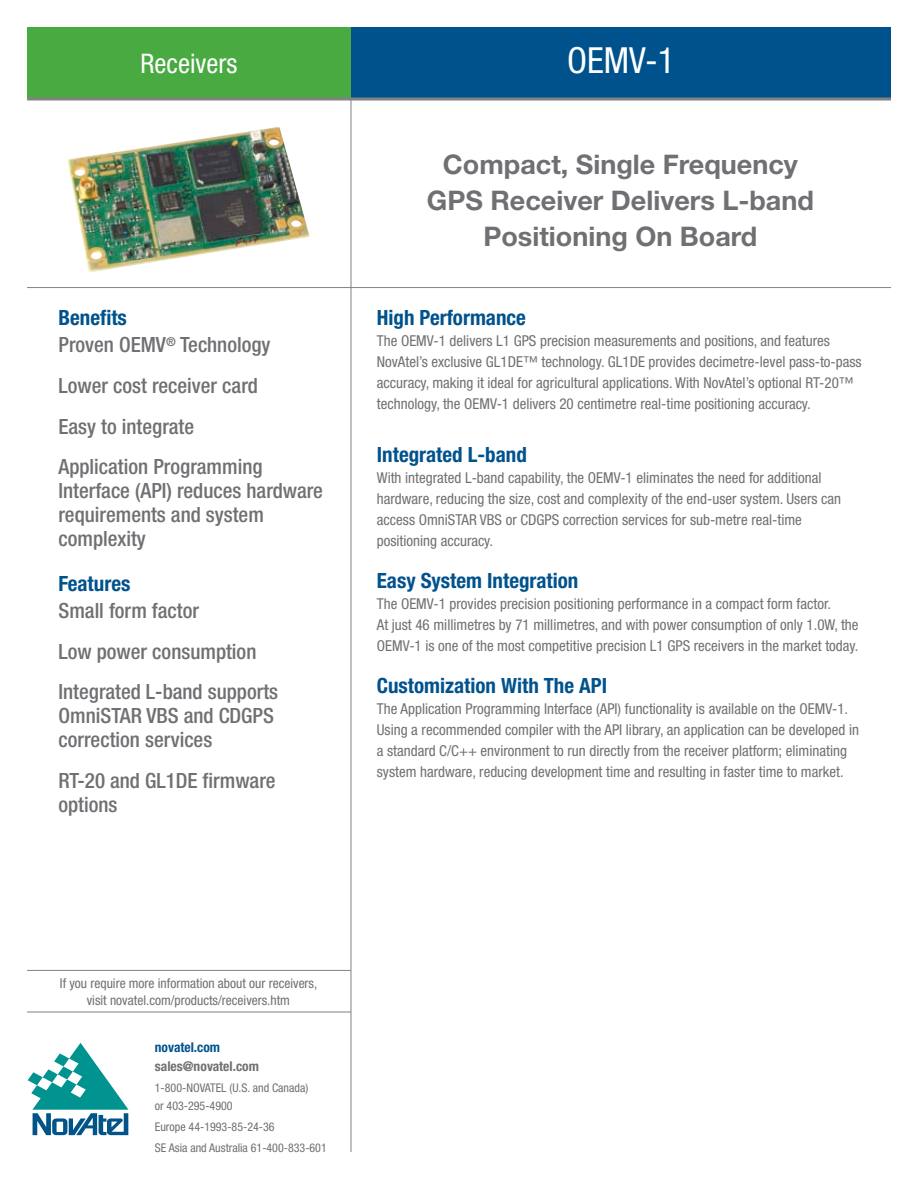
<style>
.page{position:relative;width:918px;height:1188px;background:#fff}
.page>*{position:absolute;margin:0;border:0;box-sizing:border-box;transform-origin:0 0}
.t1{font:condensed 36px "Helvetica Neue LT Std";color:#fff}
.t2{font:700 27px/36px "Helvetica Neue";color:#707074;text-align:center}
.t3{font:condensed 27px "Helvetica Neue LT Std";color:#fff}
.t4{font:500 condensed 21px/40.5px "Helvetica Neue LT Std";color:#707074}
.t5{font:700 condensed 21px "Helvetica Neue LT Std";color:#00528d}
.t6{font:condensed 15px/21px "Helvetica Neue LT Std";color:#707074}
.t7{font:condensed 13.5px/16.5px "Helvetica Neue LT Std";color:#707074;text-align:center}
.t8{font:700 condensed 13.5px "Helvetica Neue LT Std";color:#707074}
.t9{font:700 condensed 13.5px "Helvetica Neue LT Std";color:#00528d}
.t10{font:condensed 12px/18px "Helvetica Neue LT Std";color:#707074}
.s1{font-weight:700;color:#00528d}
</style>
<div class="page">
<hr style="left:27px;top:287px;width:864px;height:1px;background:#818284">
<div style="left:351px;top:27px;width:540px;height:72px;background:#00528d"></div>
<hr style="left:351px;top:99px;width:1px;height:1053px;background:#818284">
<div style="left:27px;top:27px;width:324px;height:72px;background:#48aa41"></div>
<svg style="left:28px;top:1043px;width:100px;height:92px"></svg>
<hr style="left:27px;top:98px;width:864px;height:2px;background:#818284">
<hr style="left:27px;top:1012px;width:324px;height:1px;background:#818284">
<hr style="left:27px;top:970px;width:324px;height:1px;background:#818284">
<img style="left:67px;top:127px;width:211px;height:145px">
<h2 class="t3" style="left:141px;top:48px;width:98px">Receivers</h2>
<h3 class="t4" style="left:58px;top:304px;width:214px;line-height:27px"><span class="s1">Benefits<br></span>Proven OEMV<sup>®</sup> Technology</h3>
<h3 class="t4" style="left:59px;top:365px;width:206px">Lower cost receiver card<br>Easy to integrate<br>Application Programming</h3>
<h3 class="t4" style="left:59px;top:478px;width:266px;line-height:24px">Interface (API) reduces hardware requirements and system complexity</h3>
<h3 class="t5" style="left:59px;top:571px;width:73px">Features</h3>
<h3 class="t4" style="left:59px;top:590px;width:221px">Small form factor<br>Low power consumption<br>Integrated L-band supports</h3>
<h3 class="t4" style="left:59px;top:703px;width:217px;line-height:24px">OmniSTAR VBS and CDGPS correction services</h3>
<h3 class="t4" style="left:59px;top:768px;width:219px;line-height:24px">RT-20 and GL1DE firmware options</h3>
<h1 class="t1" style="left:567px;top:39px;width:109px">OEMV-1</h1>
<h2 class="t2" style="left:427px;top:145px;width:389px">Compact, Single Frequency<br>GPS Receiver Delivers L-band<br>Positioning On Board</h2>
<h3 class="t5" style="left:377px;top:305px;width:151px">High Performance</h3>
<p class="t6" style="left:377px;top:331px;width:486px">The OEMV-1 delivers L1 GPS precision measurements and positions, and features NovAtel’s exclusive GL1DE™ technology. GL1DE provides decimetre-level pass-to-pass accuracy, making it ideal for agricultural applications. With NovAtel’s optional RT-20™ technology, the OEMV-1 delivers 20 centimetre real-time positioning accuracy.</p>
<h3 class="t5" style="left:377px;top:442px;width:152px">Integrated L-band</h3>
<p class="t6" style="left:377px;top:467px;width:466px">With integrated L-band capability, the OEMV-1 eliminates the need for additional hardware, reducing the size, cost and complexity of the end-user system. Users can access OmniSTAR VBS or CDGPS correction services for sub-metre real-time positioning accuracy.</p>
<h3 class="t5" style="left:377px;top:568px;width:203px">Easy System Integration</h3>
<p class="t6" style="left:377px;top:593px;width:483px">The OEMV-1 provides precision positioning performance in a compact form factor.<br>At just 46 millimetres by 71 millimetres, and with power consumption of only 1.0W, the<br>OEMV-1 is one of the most competitive precision L1 GPS receivers in the market today.</p>
<h3 class="t5" style="left:377px;top:673px;width:232px">Customization With The API</h3>
<p class="t6" style="left:377px;top:698px;width:484px">The Application Programming Interface (API) functionality is available on the OEMV-1.<br>Using a recommended compiler with the API library, an application can be developed in a standard C/C++ environment to run directly from the receiver platform; eliminating system hardware, reducing development time and resulting in faster time to market.</p>
<p class="t7" style="left:60px;top:975px;width:259px">If you require more information about our receivers, visit novatel.com/products/receivers.htm</p>
<p class="t9" style="left:155px;top:1039px;width:67px">novatel.com</p>
<p class="t8" style="left:155px;top:1058px;width:106px">sales@novatel.com</p>
<p class="t10" style="left:155px;top:1079px;width:155px">1-800-NOVATEL (U.S. and Canada) or 403-295-4900</p>
<p class="t10" style="left:155px;top:1116px;width:173px;line-height:21px">Europe 44-1993-85-24-36<br>SE Asia and Australia 61-400-833-601</p>
</div>
